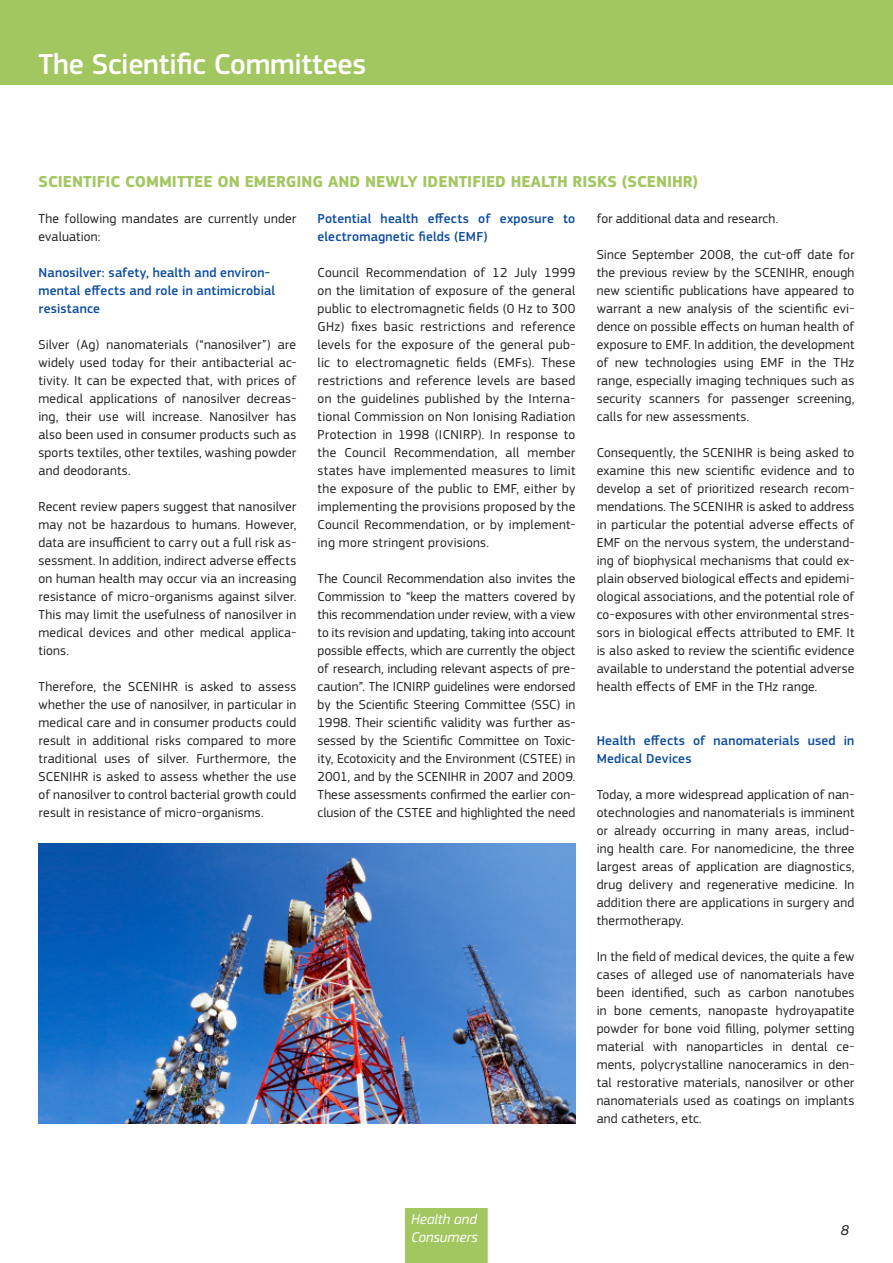
<style>
.page{position:relative;width:893px;height:1263px;background:#fff}
.page>*{position:absolute;margin:0;border:0;box-sizing:border-box;transform-origin:0 0}
.t1{font:500 30px "PF Square Sans Pro";letter-spacing:-.01em;color:#fff}
.t2{font:700 16.5px "PF Square Sans Pro";color:#a3c760}
.t3{font:italic 14.7px/17.7px "PF Square Sans Pro";color:#fff}
.t4{font:italic 14.7px "PF Square Sans Pro";color:#231f20}
.Copytext{font:13.5px/18px "PF Square Sans Pro";letter-spacing:.015em;color:#231f20;text-align:justify}
.Copytext-2{font:500 13.5px/18px "PF Square Sans Pro";letter-spacing:.015em;color:#0d4da1}
</style>
<div class="page">
<div style="left:0;top:0;width:893px;height:85px;background:#a3c760"></div>
<div style="left:405px;top:1208px;width:83px;height:55px;background:#a3c760"></div>
<img style="left:39px;top:843px;width:536px;height:280px">
<div style="left:410px;top:1212px;width:73px;height:46px;border:1px solid #a3c760"></div>
<p class="t1" style="left:39px;top:47px;width:329px">The Scientific Committees</p>
<p class="t2" style="left:39px;top:172px;width:661px">SCIENTIFIC COMMITTEE ON EMERGING AND NEWLY IDENTIFIED HEALTH RISKS (SCENIHR)</p>
<p class="Copytext" style="left:39px;top:210px;width:259px">The following mandates are currently under evaluation:</p>
<p class="Copytext-2" style="left:39px;top:264px;width:238px">Nanosilver: safety, health and environ&shy;mental effects and role in antimicrobial resistance</p>
<p class="Copytext" style="left:39px;top:336px;width:259px">Silver (Ag) nanomaterials (“nanosilver”) are widely used today for their antibacterial ac&shy;tivity. It can be expected that, with prices of medical applications of nanosilver decreas&shy;ing, their use will increase. Nanosilver has also been used in consumer products such as sports textiles, other textiles, washing powder and deodorants.</p>
<p class="Copytext" style="left:39px;top:498px;width:259px">Recent review papers suggest that nanosilver may not be hazardous to humans. However, data are insufficient to carry out a full risk as&shy;sessment. In addition, indirect adverse effects on human health may occur via an increasing resistance of micro-organisms against silver.<br>This may limit the usefulness of nanosilver in medical devices and other medical applica&shy;tions.</p>
<p class="Copytext" style="left:39px;top:678px;width:259px">Therefore, the SCENIHR is asked to assess whether the use of nanosilver, in particular in medical care and in consumer products could result in additional risks compared to more traditional uses of silver. Furthermore, the SCENIHR is asked to assess whether the use of nanosilver to control bacterial growth could result in resistance of micro-organisms.</p>
<p class="Copytext-2" style="left:318px;top:210px;width:259px">Potential health effects of exposure to electromagnetic fields (EMF)</p>
<p class="Copytext" style="left:318px;top:264px;width:259px">Council Recommendation of 12 July 1999 on the limitation of exposure of the general public to electromagnetic fields (0 Hz to 300<br>GHz) fixes basic restrictions and reference levels for the exposure of the general pub&shy;lic to electromagnetic fields (EMFs). These restrictions and reference levels are based on the guidelines published by the Interna&shy;tional Commission on Non Ionising Radiation Protection in 1998 (ICNIRP). In response to the Council Recommendation, all member states have implemented measures to limit the exposure of the public to EMF, either by implementing the provisions proposed by the Council Recommendation, or by implement&shy;ing more stringent provisions.</p>
<p class="Copytext" style="left:318px;top:570px;width:259px">The Council Recommendation also invites the Commission to “keep the matters covered by this recommendation under review, with a view to its revision and updating, taking into account possible effects, which are currently the object of research, including relevant aspects of pre&shy;caution”. The ICNIRP guidelines were endorsed by the Scientific Steering Committee (SSC) in 1998. Their scientific validity was further as&shy;sessed by the Scientific Committee on Toxic&shy;ity, Ecotoxicity and the Environment (CSTEE) in 2001, and by the SCENIHR in 2007 and 2009.<br>These assessments confirmed the earlier con&shy;clusion of the CSTEE and highlighted the need</p>
<p class="Copytext" style="left:597px;top:210px;width:183px">for additional data and research.</p>
<p class="Copytext" style="left:597px;top:246px;width:259px">Since September 2008, the cut-off date for the previous review by the SCENIHR, enough new scientific publications have appeared to warrant a new analysis of the scientific evi&shy;dence on possible effects on human health of exposure to EMF. In addition, the development of new technologies using EMF in the THz range, especially imaging techniques such as security scanners for passenger screening, calls for new assessments.</p>
<p class="Copytext" style="left:597px;top:444px;width:259px">Consequently, the SCENIHR is being asked to examine this new scientific evidence and to develop a set of prioritized research recom&shy;mendations. The SCENIHR is asked to address in particular the potential adverse effects of EMF on the nervous system, the understand&shy;ing of biophysical mechanisms that could ex&shy;plain observed biological effects and epidemi&shy;ological associations, and the potential role of co-exposures with other environmental stres&shy;sors in biological effects attributed to EMF. It is also asked to review the scientific evidence available to understand the potential adverse health effects of EMF in the THz range.</p>
<p class="Copytext-2" style="left:597px;top:732px;width:259px">Health effects of nanomaterials used in<br>Medical Devices</p>
<p class="Copytext" style="left:597px;top:786px;width:259px">Today, a more widespread application of nan&shy;otechnologies and nanomaterials is imminent or already occurring in many areas, includ&shy;ing health care. For nanomedicine, the three largest areas of application are diagnostics, drug delivery and regenerative medicine. In addition there are applications in surgery and thermotherapy.</p>
<p class="Copytext" style="left:597px;top:948px;width:259px">In the field of medical devices, the quite a few cases of alleged use of nanomaterials have been identified, such as carbon nanotubes in bone cements, nanopaste hydroyapatite powder for bone void filling, polymer setting material with nanoparticles in dental ce&shy;ments, polycrystalline nanoceramics in den&shy;tal restorative materials, nanosilver or other nanomaterials used as coatings on implants and catheters, etc.</p>
<p class="t3" style="left:411px;top:1211px;width:68px">Health and<br>Consumers</p>
<p class="t4" style="left:841px;top:1221px;width:10px">8</p>
</div>
